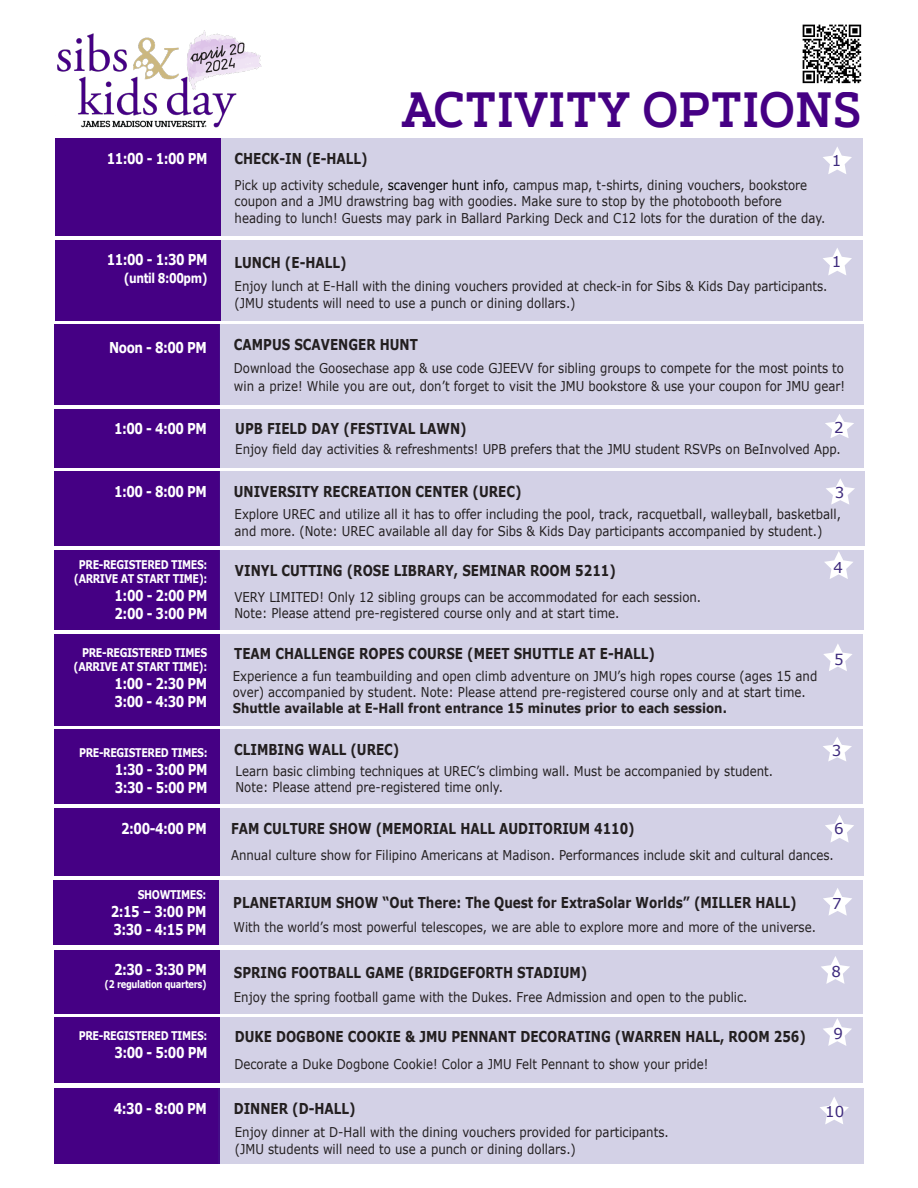
<style>
.page{position:relative;width:918px;height:1188px;background:#fff}
.page>*{position:absolute;margin:0;border:0;box-sizing:border-box;transform-origin:0 0}
.t1{font:600 49.5px "Artegra Slab";color:#450084;scale:.88 1}
.t2{font:700 15px "Verdana";color:#231f20;scale:.8 1}
.t3{font:700 15px "Verdana";letter-spacing:-.04em;color:#fff;scale:.8 1}
.t4{font:15px "Verdana";color:#3e2a7d}
.t5{font:13.5px/16.2px "Verdana";color:#231f20;scale:.87 1}
.t6{font:700 13.5px "Verdana";letter-spacing:-.04em;color:#fff;scale:.8 1}
.t7{font:700 12px/14.4px "Verdana";letter-spacing:-.04em;color:#fff;text-align:center;scale:.8 1}
.t8{font:700 10.5px "Verdana";letter-spacing:-.04em;color:#fff;scale:.8 1}
.s1{color:#000}
.s2{font-weight:700}
</style>
<div class="page">
<img style="left:57px;top:30px;width:204px;height:98px">
<div style="left:220px;top:138px;width:643px;height:98px;background:#d3d1e6"></div>
<div style="left:55px;top:139px;width:165px;height:97px;background:#450084"></div>
<svg style="left:823px;top:147px;width:29px;height:27px"></svg>
<div style="left:219px;top:880px;width:644px;height:65px;background:#d3d1e6"></div>
<div style="left:53px;top:880px;width:166px;height:65px;background:#450084"></div>
<svg style="left:823px;top:888px;width:29px;height:28px"></svg>
<div style="left:54px;top:634px;width:166px;height:92px;background:#450084"></div>
<div style="left:220px;top:634px;width:643px;height:92px;background:#d3d1e6"></div>
<svg style="left:823px;top:644px;width:29px;height:27px"></svg>
<div style="left:54px;top:551px;width:166px;height:79px;background:#450084"></div>
<div style="left:220px;top:551px;width:644px;height:79px;background:#d3d1e6"></div>
<svg style="left:824px;top:551px;width:29px;height:28px"></svg>
<div style="left:54px;top:730px;width:166px;height:74px;background:#450084"></div>
<div style="left:220px;top:730px;width:643px;height:74px;background:#d3d1e6"></div>
<svg style="left:823px;top:737px;width:29px;height:25px"></svg>
<div style="left:217px;top:809px;width:647px;height:67px;background:#d3d1e6"></div>
<div style="left:54px;top:809px;width:166px;height:67px;background:#450084"></div>
<svg style="left:825px;top:815px;width:29px;height:27px"></svg>
<div style="left:220px;top:240px;width:643px;height:80px;background:#d3d1e6"></div>
<svg style="left:823px;top:248px;width:29px;height:27px"></svg>
<div style="left:55px;top:240px;width:165px;height:80px;background:#450084"></div>
<div style="left:54px;top:950px;width:166px;height:64px;background:#450084"></div>
<div style="left:220px;top:950px;width:642px;height:64px;background:#d3d1e6"></div>
<svg style="left:821px;top:956px;width:29px;height:28px"></svg>
<div style="left:220px;top:409px;width:644px;height:58px;background:#d3d1e6"></div>
<div style="left:54px;top:409px;width:166px;height:58px;background:#450084"></div>
<svg style="left:825px;top:414px;width:29px;height:24px"></svg>
<div style="left:54px;top:471px;width:166px;height:75px;background:#450084"></div>
<div style="left:220px;top:471px;width:645px;height:75px;background:#d3d1e6"></div>
<svg style="left:826px;top:479px;width:29px;height:26px"></svg>
<div style="left:55px;top:1018px;width:165px;height:65px;background:#450084"></div>
<div style="left:220px;top:1018px;width:642px;height:65px;background:#d3d1e6"></div>
<svg style="left:823px;top:1018px;width:29px;height:28px"></svg>
<div style="left:54px;top:325px;width:166px;height:80px;background:#450084"></div>
<div style="left:220px;top:325px;width:644px;height:80px;background:#d3d1e6"></div>
<img style="left:802px;top:24px;width:60px;height:60px">
<div style="left:54px;top:1088px;width:166px;height:76px;background:#450084"></div>
<div style="left:219px;top:1088px;width:645px;height:76px;background:#d3d1e6"></div>
<svg style="left:820px;top:1097px;width:29px;height:27px"></svg>
<p class="t1" style="left:401px;top:74px;width:525px">ACTIVITY OPTIONS</p>
<p class="t3" style="left:107px;top:149px;width:128px">11:00 - 1:00 PM</p>
<p class="t2" style="left:235px;top:149px;width:168px">CHECK-IN (E-HALL)</p>
<p class="t5" style="left:235px;top:177px;width:681px">Pick up activity schedule, <span class="s1">scavenger hunt info</span>, campus map, t-shirts, dining vouchers, bookstore coupon and a JMU drawstring bag with goodies. Make sure to stop by the photobooth before heading to lunch! Guests may park in Ballard Parking Deck and C12 lots for the duration of the day.</p>
<p class="t4" style="left:832px;top:151px;width:11px">1</p>
<p class="t3" style="left:107px;top:250px;width:128px">11:00 - 1:30 PM</p>
<p class="t6" style="left:124px;top:269px;width:106px">(until 8:00pm)</p>
<p class="t2" style="left:235px;top:253px;width:142px">LUNCH (E-HALL)</p>
<p class="t4" style="left:832px;top:252px;width:11px">1</p>
<p class="t5" style="left:235px;top:279px;width:683px">Enjoy lunch at E-Hall with the dining vouchers provided at check-in for Sibs &amp; Kids Day participants. (JMU students will need to use a punch or dining dollars.)</p>
<p class="t3" style="left:109px;top:338px;width:124px">Noon - 8:00 PM</p>
<p class="t2" style="left:234px;top:335px;width:232px">CAMPUS SCAVENGER HUNT</p>
<p class="t5" style="left:234px;top:359px;width:704px;line-height:18px">Download the Goosechase app &amp; use code GJEEVV for sibling groups to compete for the most points to win a prize! While you are out, don’t forget to visit the JMU bookstore &amp; use your coupon for JMU gear!</p>
<p class="t3" style="left:114px;top:419px;width:118px">1:00 - 4:00 PM</p>
<p class="t4" style="left:834px;top:418px;width:11px">2</p>
<p class="t2" style="left:235px;top:419px;width:291px">UPB FIELD DAY (FESTIVAL LAWN)</p>
<p class="t5" style="left:235px;top:441px;width:698px">Enjoy field day activities &amp; refreshments! UPB prefers that the JMU student RSVPs on BeInvolved App.</p>
<p class="t3" style="left:114px;top:482px;width:118px">1:00 - 8:00 PM</p>
<p class="t2" style="left:234px;top:482px;width:361px">UNIVERSITY RECREATION CENTER (UREC)</p>
<p class="t4" style="left:835px;top:483px;width:11px">3</p>
<p class="t5" style="left:235px;top:506px;width:698px">Explore UREC and utilize all it has to offer including the pool, track, racquetball, walleyball, basketball, and more. (Note: UREC available all day for Sibs &amp; Kids Day participants accompanied by student.)</p>
<p class="t7" style="left:74px;top:557px;width:168px">PRE-REGISTERED TIMES: (ARRIVE AT START TIME):</p>
<p class="t3" style="left:115px;top:586px;width:118px">1:00 - 2:00 PM</p>
<p class="t3" style="left:115px;top:604px;width:118px">2:00 - 3:00 PM</p>
<p class="t3" style="left:114px;top:634px;width:118px">1:30 - 3:00 PM</p>
<p class="t3" style="left:114px;top:652px;width:118px">3:30 - 5:00 PM</p>
<p class="t7" style="left:82px;top:646px;width:158px">PRE-REGISTERED TIMES</p>
<p class="t7" style="left:74px;top:660px;width:168px">(ARRIVE AT START TIME):</p>
<p class="t3" style="left:114px;top:674px;width:118px">1:00 - 2:30 PM</p>
<p class="t3" style="left:114px;top:692px;width:118px">3:00 - 4:30 PM</p>
<p class="t7" style="left:79px;top:746px;width:162px">PRE-REGISTERED TIMES:</p>
<p class="t3" style="left:115px;top:760px;width:118px">1:30 - 3:00 PM</p>
<p class="t3" style="left:115px;top:778px;width:118px">3:30 - 5:00 PM</p>
<p class="t2" style="left:235px;top:560px;width:478px">VINYL CUTTING (ROSE LIBRARY, SEMINAR ROOM 5211)</p>
<p class="t4" style="left:833px;top:558px;width:11px">4</p>
<p class="t5" style="left:234px;top:589px;width:538px">VERY LIMITED! Only 12 sibling groups can be accommodated for each session.<br>Note: Please attend pre-registered course only and at start time.</p>
<p class="t2" style="left:234px;top:644px;width:528px">TEAM CHALLENGE ROPES COURSE (MEET SHUTTLE AT E-HALL)</p>
<p class="t5" style="left:233px;top:668px;width:673px">Experience a fun teambuilding and open climb adventure on JMU’s high ropes course (ages 15 and over) accompanied by student. Note: Please attend pre-registered course only and at start time.<br><span class="s2">Shuttle available at E-Hall front entrance 15 minutes prior to each session.</span></p>
<p class="t4" style="left:834px;top:650px;width:11px">5</p>
<p class="t2" style="left:234px;top:740px;width:208px">CLIMBING WALL (UREC)</p>
<p class="t4" style="left:832px;top:741px;width:11px">3</p>
<p class="t5" style="left:236px;top:763px;width:619px">Learn basic climbing techniques at UREC’s climbing wall. Must be accompanied by student.<br>Note: Please attend pre-registered time only.</p>
<p class="t2" style="left:231px;top:819px;width:506px">FAM CULTURE SHOW (MEMORIAL HALL AUDITORIUM 4110)</p>
<p class="t5" style="left:231px;top:847px;width:694px">Annual culture show for Filipino Americans at Madison. Performances include skit and cultural dances.</p>
<p class="t3" style="left:121px;top:819px;width:108px">2:00-4:00 PM</p>
<p class="t4" style="left:834px;top:819px;width:11px">6</p>
<p class="t7" style="left:138px;top:887px;width:87px">SHOWTIMES:</p>
<p class="t3" style="left:111px;top:901px;width:121px">2:15 – 3:00 PM</p>
<p class="t3" style="left:114px;top:919px;width:118px">3:30 - 4:15 PM</p>
<p class="t3" style="left:114px;top:960px;width:118px">2:30 - 3:30 PM</p>
<p class="t8" style="left:105px;top:977px;width:129px">(2 regulation quarters)</p>
<p class="t7" style="left:79px;top:1029px;width:162px">PRE-REGISTERED TIMES:</p>
<p class="t3" style="left:115px;top:1043px;width:118px">3:00 - 5:00 PM</p>
<p class="t2" style="left:233px;top:892px;width:706px">PLANETARIUM SHOW “Out There: The Quest for ExtraSolar Worlds” (MILLER HALL)</p>
<p class="t5" style="left:233px;top:919px;width:671px">With the world’s most powerful telescopes, we are able to explore more and more of the universe.</p>
<p class="t4" style="left:832px;top:894px;width:11px">7</p>
<p class="t2" style="left:234px;top:963px;width:443px">SPRING FOOTBALL GAME (BRIDGEFORTH STADIUM)</p>
<p class="t4" style="left:832px;top:962px;width:11px">8</p>
<p class="t5" style="left:234px;top:990px;width:592px">Enjoy the spring football game with the Dukes. Free Admission and open to the public.</p>
<p class="t2" style="left:235px;top:1027px;width:715px">DUKE DOGBONE COOKIE &amp; JMU PENNANT DECORATING (WARREN HALL, ROOM 256)</p>
<p class="t4" style="left:833px;top:1024px;width:11px">9</p>
<p class="t5" style="left:234px;top:1056px;width:547px">Decorate a Duke Dogbone Cookie! Color a JMU Felt Pennant to show your pride!</p>
<p class="t3" style="left:114px;top:1099px;width:118px">4:30 - 8:00 PM</p>
<p class="t2" style="left:234px;top:1099px;width:154px">DINNER (D-HALL)</p>
<p class="t5" style="left:235px;top:1125px;width:500px">Enjoy dinner at D-Hall with the dining vouchers provided for participants. (JMU students will need to use a punch or dining dollars.)</p>
<p class="t4" style="left:825px;top:1102px;width:21px">10</p>
</div>
